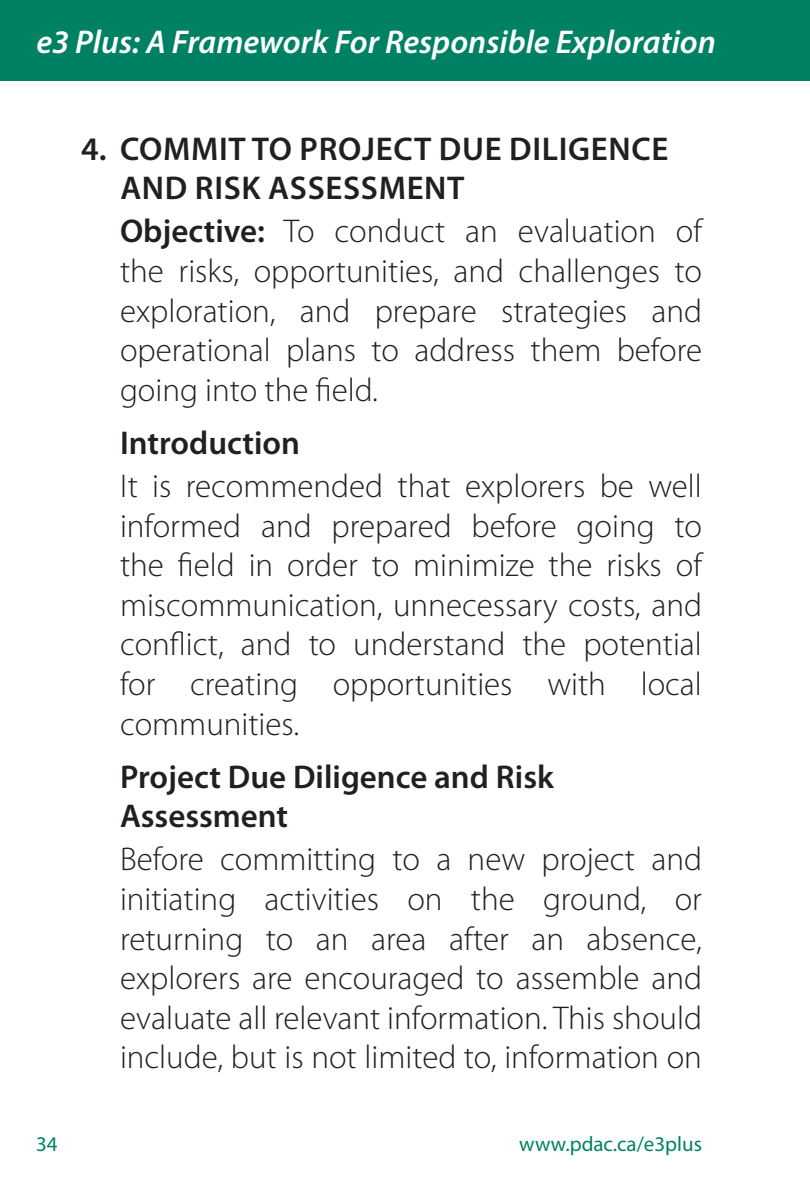
<style>
.page{position:relative;width:810px;height:1188px;background:#fff}
.page>*{position:absolute;margin:0;border:0;box-sizing:border-box;transform-origin:0 0}
.t1{font:300 33px/39.6px "Myriad Pro";color:#231f20;text-align:justify}
.t2{font:600 33px/39.6px "Myriad Pro";letter-spacing:.005em;color:#231f20}
.t3{font:italic 600 33px "Myriad Pro";color:#fff}
.t4{font:21px "Myriad Pro";color:#008164}
.s1{font-weight:600}
</style>
<div class="page">
<div style="left:0;top:0;width:810px;height:81px;background:#008164"></div>
<p class="t3" style="left:36px;top:24px;width:681px">e3 Plus: A Framework For Responsible Exploration</p>
<p class="t2" style="left:120px;top:129px;width:550px;text-indent:-39px">4. COMMIT TO PROJECT DUE DILIGENCE<br>AND RISK ASSESSMENT</p>
<p class="t1" style="left:120px;top:212px;width:584px"><span class="s1">Objective:</span> To conduct an evaluation of the risks, opportunities, and challenges to exploration, and prepare strategies and operational plans to address them before going into the field.</p>
<p class="t2" style="left:120px;top:424px;width:182px">Introduction</p>
<p class="t1" style="left:120px;top:467px;width:584px">It is recommended that explorers be well informed and prepared before going to the field in order to minimize the risks of miscommunication, unnecessary costs, and conflict, and to understand the potential for creating opportunities with local communities.</p>
<p class="t2" style="left:120px;top:757px;width:435px">Project Due Diligence and Risk<br>Assessment</p>
<p class="t1" style="left:120px;top:840px;width:584px">Before committing to a new project and initiating activities on the ground, or returning to an area after an absence, explorers are encouraged to assemble and evaluate all relevant information. This should include, but is not limited to, information on</p>
<p class="t4" style="left:36px;top:1133px;width:23px">34</p>
<p class="t4" style="left:519px;top:1133px;width:184px">www.pdac.ca/e3plus</p>
</div>
